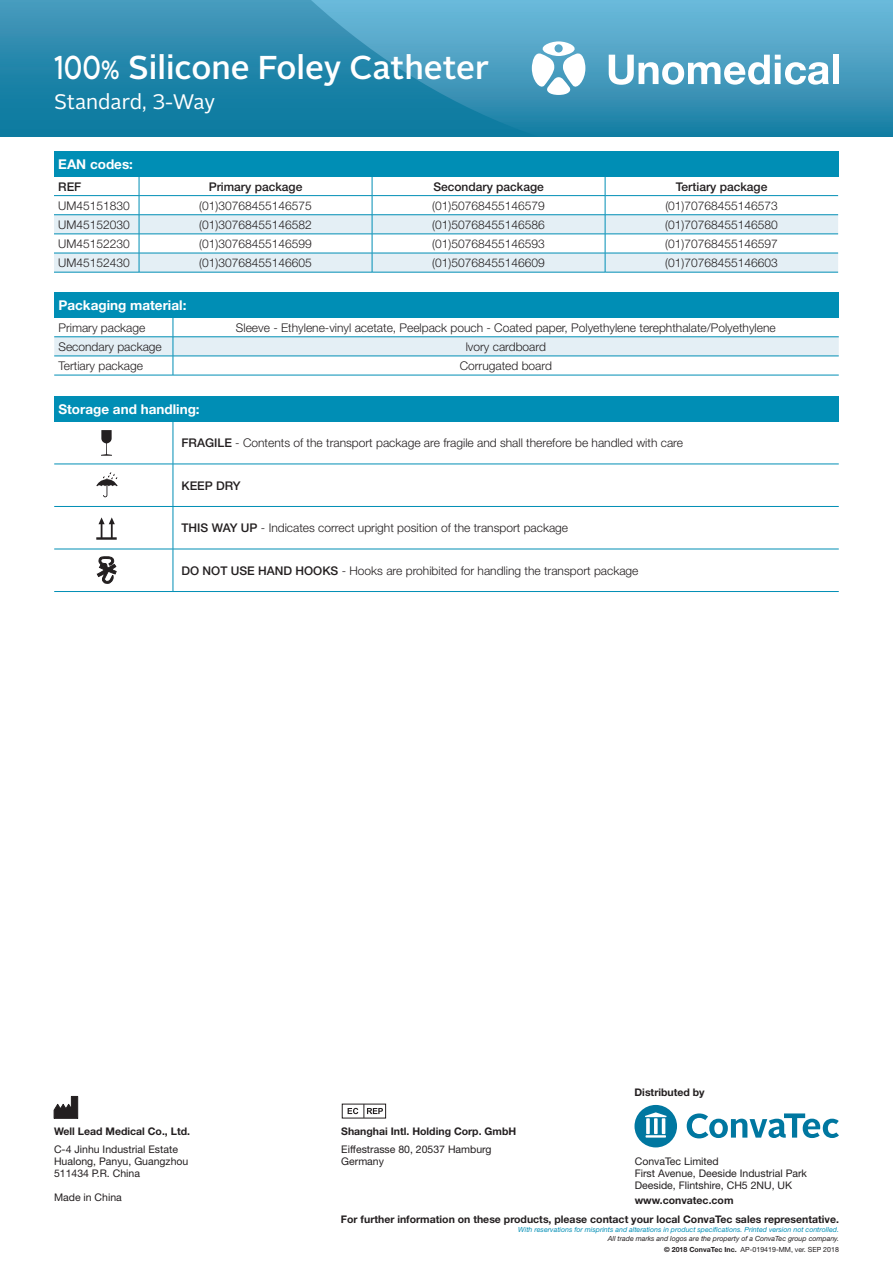
<style>
.page{position:relative;width:893px;height:1263px;background:#fff}
.page>*{position:absolute;margin:0;border:0;box-sizing:border-box;transform-origin:0 0}
.t1{font:500 33px "Alright Sans LP Bay";color:#fff;scale:.75 1}
.t2{font:21px "Alright Sans LP Bay";color:#fff}
.Brødtekst{font:700 13.5px "Helvetica Neue";color:#fff}
.t3{font:300 12px "Helvetica Neue";color:#231f20}
.t4{font:500 12px "Helvetica Neue";color:#231f20}
.t5{font:10.5px/12px "Helvetica Neue";color:#231f20}
.Brødtekst-2{font:700 10.5px "Helvetica Neue";color:#231f20}
.Brødtekst-3{font:italic 7.05px "Helvetica Neue";color:#008eb5}
.Brødtekst-4{font:italic 7.05px "Helvetica Neue";color:#231f20}
.Brødtekst-5{font:7.05px "Helvetica Neue";color:#231f20}
.s1{font-weight:500}
.s2{font-weight:700}
</style>
<div class="page">
<div style="left:0;top:0;width:893px;height:137px;background:linear-gradient(to bottom,#4598bb,#04769c)"></div>
<svg style="left:311px;top:0;width:582px;height:137px;background:#4099bc"></svg>
<svg style="left:532px;top:41px;width:53px;height:54px"></svg>
<svg style="left:609px;top:55px;width:220px;height:30px"></svg>
<div style="left:833px;top:55px;width:6px;height:29px;background:#fff"></div>
<div style="left:54px;top:292px;width:785px;height:26px;background:#008eb5"></div>
<svg style="left:54px;top:318px;width:785px;height:57px"></svg>
<hr style="left:54px;top:375px;width:119px;height:1px;background:#008eb5">
<hr style="left:173px;top:375px;width:666px;height:1px;background:#008eb5">
<svg style="left:687px;top:1113px;width:152px;height:25px"></svg>
<svg style="left:634px;top:1105px;width:43px;height:42px"></svg>
<div style="left:54px;top:396px;width:785px;height:25px;background:#008eb5"></div>
<hr style="left:173px;top:421px;width:1px;height:43px;background:#008eb5">
<hr style="left:54px;top:464px;width:119px;height:1px;background:#008eb5">
<hr style="left:173px;top:464px;width:666px;height:1px;background:#008eb5">
<hr style="left:173px;top:464px;width:1px;height:42px;background:#008eb5">
<hr style="left:54px;top:506px;width:119px;height:1px;background:#008eb5">
<hr style="left:173px;top:506px;width:666px;height:1px;background:#008eb5">
<hr style="left:173px;top:507px;width:1px;height:42px;background:#008eb5">
<hr style="left:173px;top:549px;width:1px;height:42px;background:#008eb5">
<hr style="left:54px;top:549px;width:119px;height:1px;background:#008eb5">
<hr style="left:173px;top:549px;width:666px;height:1px;background:#008eb5">
<hr style="left:54px;top:591px;width:119px;height:1px;background:#008eb5">
<hr style="left:173px;top:591px;width:666px;height:1px;background:#008eb5">
<svg style="left:96px;top:472px;width:22px;height:25px"></svg>
<svg style="left:97px;top:556px;width:19px;height:28px"></svg>
<svg style="left:101px;top:430px;width:11px;height:26px"></svg>
<hr style="left:96px;top:537px;width:21px;height:3px;background:#231f20">
<svg style="left:99px;top:517px;width:16px;height:21px"></svg>
<svg style="left:54px;top:1096px;width:24px;height:22px"></svg>
<svg style="left:342px;top:1103px;width:44px;height:16px"></svg>
<div style="left:54px;top:151px;width:784px;height:25px;background:#008eb5"></div>
<hr style="left:54px;top:272px;width:85px;height:1px;background:#008eb5">
<hr style="left:139px;top:272px;width:233px;height:1px;background:#008eb5">
<hr style="left:372px;top:272px;width:233px;height:1px;background:#008eb5">
<hr style="left:605px;top:272px;width:233px;height:1px;background:#008eb5">
<svg style="left:54px;top:176px;width:784px;height:96px"></svg>
<hr style="left:54px;top:195px;width:85px;height:1px;background:#008eb5">
<p class="t1" style="left:54px;top:44px;width:582px">100% Silicone Foley Catheter</p>
<p class="t2" style="left:54px;top:87px;width:163px">Standard, 3-Way</p>
<p class="Brødtekst" style="left:58px;top:156px;width:76px">EAN codes:</p>
<p class="t4" style="left:58px;top:179px;width:25px">REF</p>
<p class="t4" style="left:209px;top:179px;width:95px">Primary package</p>
<p class="t4" style="left:433px;top:179px;width:112px">Secondary package</p>
<p class="t4" style="left:676px;top:179px;width:93px">Tertiary package</p>
<p class="t3" style="left:58px;top:198px;width:73px">UM45151830</p>
<p class="t3" style="left:199px;top:198px;width:114px">(01)30768455146575</p>
<p class="t3" style="left:432px;top:198px;width:114px">(01)50768455146579</p>
<p class="t3" style="left:665px;top:198px;width:114px">(01)70768455146573</p>
<p class="t3" style="left:58px;top:217px;width:73px">UM45152030</p>
<p class="t3" style="left:199px;top:217px;width:114px">(01)30768455146582</p>
<p class="t3" style="left:432px;top:217px;width:114px">(01)50768455146586</p>
<p class="t3" style="left:665px;top:217px;width:114px">(01)70768455146580</p>
<p class="t3" style="left:58px;top:237px;width:73px">UM45152230</p>
<p class="t3" style="left:199px;top:237px;width:114px">(01)30768455146599</p>
<p class="t3" style="left:432px;top:237px;width:114px">(01)50768455146593</p>
<p class="t3" style="left:665px;top:237px;width:114px">(01)70768455146597</p>
<p class="t3" style="left:58px;top:256px;width:73px">UM45152430</p>
<p class="t3" style="left:199px;top:256px;width:114px">(01)30768455146605</p>
<p class="t3" style="left:432px;top:256px;width:114px">(01)50768455146609</p>
<p class="t3" style="left:665px;top:256px;width:114px">(01)70768455146603</p>
<p class="Brødtekst" style="left:58px;top:297px;width:129px">Packaging material:</p>
<p class="t3" style="left:58px;top:320px;width:88px">Primary package</p>
<p class="t3" style="left:236px;top:320px;width:541px">Sleeve - Ethylene-vinyl acetate, Peelpack pouch - Coated paper, Polyethylene terephthalate/Polyethylene</p>
<p class="t3" style="left:58px;top:339px;width:105px">Secondary package</p>
<p class="t3" style="left:466px;top:339px;width:82px">lvory cardboard</p>
<p class="t3" style="left:58px;top:359px;width:86px">Tertiary package</p>
<p class="t3" style="left:460px;top:359px;width:94px">Corrugated board</p>
<p class="Brødtekst" style="left:58px;top:401px;width:143px">Storage and handling:</p>
<p class="t3" style="left:181px;top:436px;width:503px"><span class="s1">FRAGILE</span> - Contents of the transport package are fragile and shall therefore be handled with care</p>
<p class="t4" style="left:181px;top:478px;width:61px">KEEP DRY</p>
<p class="t3" style="left:181px;top:521px;width:388px"><span class="s1">THIS WAY UP</span> - Indicates correct upright position of the transport package</p>
<p class="t3" style="left:181px;top:563px;width:459px"><span class="s1">DO NOT USE HAND HOOKS</span> - Hooks are prohibited for handling the transport package</p>
<p class="Brødtekst-2" style="left:54px;top:1125px;width:138px">Well Lead Medical Co., Ltd.</p>
<p class="t5" style="left:54px;top:1143px;width:136px">C-4 Jinhu Industrial Estate<br>Hualong, Panyu, Guangzhou<br>511434 P.R. China</p>
<p class="t5" style="left:54px;top:1191px;width:69px">Made in China</p>
<p class="Brødtekst-2" style="left:341px;top:1125px;width:176px">Shanghai Intl. Holding Corp. GmbH</p>
<p class="t5" style="left:341px;top:1143px;width:152px">Eiffestrasse 80, 20537 Hamburg<br>Germany</p>
<p class="Brødtekst-2" style="left:634px;top:1085px;width:72px">Distributed by</p>
<p class="t5" style="left:635px;top:1155px;width:86px">ConvaTec Limited</p>
<p class="t5" style="left:635px;top:1167px;width:174px">First Avenue, Deeside Industrial Park<br>Deeside, Flintshire, CH5 2NU, UK</p>
<p class="Brødtekst-2" style="left:635px;top:1193px;width:100px">www.convatec.com</p>
<p class="Brødtekst-2" style="left:341px;top:1213px;width:499px">For further information on these products, please contact your local ConvaTec sales representative.</p>
<p class="Brødtekst-3" style="left:518px;top:1225px;width:322px">With reservations for misprints and alterations in product specifications. Printed version not controlled.</p>
<p class="Brødtekst-4" style="left:608px;top:1234px;width:233px">All trade marks and logos are the property of a ConvaTec group company.</p>
<p class="Brødtekst-5" style="left:664px;top:1245px;width:176px"><span class="s2">© 2018 ConvaTec Inc.</span> AP-019419-MM, ver. SEP 2018</p>
</div>
